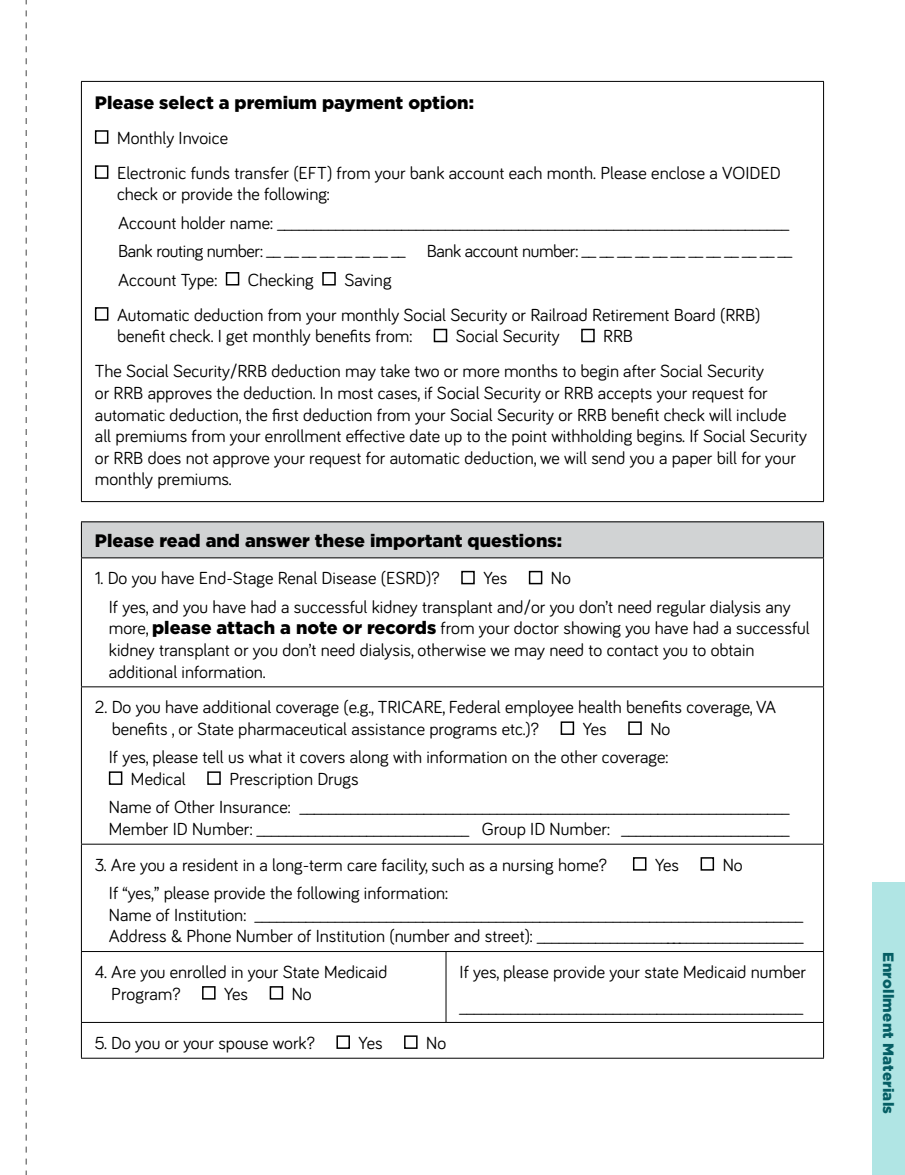
<style>
.page{position:relative;width:905px;height:1175px;background:#fff}
.page>*{position:absolute;margin:0;border:0;box-sizing:border-box;transform-origin:0 0}
.t1{font:18px/21.6px "Bariol";color:#000}
.t2{font:18px/26.8px "Bariol";letter-spacing:-.02em;color:#000}
.t3{font:900 18px "Gotham";color:#000}
.t4{font:900 15px "Gotham";letter-spacing:.015em;color:#055e64}
.s1{font-family:"Gotham";font-weight:900}
</style>
<div class="page">
<svg style="left:26px;top:0;width:1px;height:1174px"></svg>
<div style="left:872px;top:882px;width:32px;height:292px;background:#b0e5e4"></div>
<hr style="left:81px;top:501px;width:743px;height:1px;background:#000">
<hr style="left:823px;top:82px;width:1px;height:419px;background:#000">
<hr style="left:81px;top:82px;width:1px;height:419px;background:#000">
<hr style="left:81px;top:81px;width:743px;height:1px;background:#000">
<div style="left:81px;top:522px;width:742px;height:36px;background:#d1d3d4"></div>
<hr style="left:81px;top:521px;width:365px;height:1px;background:#000">
<hr style="left:81px;top:522px;width:1px;height:35px;background:#000">
<hr style="left:446px;top:521px;width:378px;height:1px;background:#000">
<hr style="left:823px;top:522px;width:1px;height:35px;background:#000">
<hr style="left:81px;top:557px;width:365px;height:1px;background:#000">
<hr style="left:81px;top:558px;width:1px;height:128px;background:#000">
<hr style="left:446px;top:557px;width:378px;height:1px;background:#000">
<hr style="left:823px;top:558px;width:1px;height:128px;background:#000">
<hr style="left:81px;top:686px;width:365px;height:1px;background:#000">
<hr style="left:81px;top:687px;width:1px;height:156px;background:#000">
<hr style="left:446px;top:686px;width:378px;height:1px;background:#000">
<hr style="left:823px;top:687px;width:1px;height:156px;background:#000">
<hr style="left:81px;top:843px;width:365px;height:1px;background:#000">
<hr style="left:81px;top:844px;width:1px;height:107px;background:#000">
<hr style="left:446px;top:843px;width:378px;height:1px;background:#000">
<hr style="left:823px;top:844px;width:1px;height:107px;background:#000">
<hr style="left:81px;top:951px;width:365px;height:1px;background:#000">
<hr style="left:81px;top:952px;width:1px;height:70px;background:#000">
<hr style="left:446px;top:951px;width:378px;height:1px;background:#000">
<hr style="left:823px;top:952px;width:1px;height:70px;background:#000">
<hr style="left:81px;top:1022px;width:365px;height:1px;background:#000">
<hr style="left:81px;top:1022px;width:1px;height:35px;background:#000">
<hr style="left:446px;top:1022px;width:378px;height:1px;background:#000">
<hr style="left:823px;top:1022px;width:1px;height:35px;background:#000">
<hr style="left:81px;top:1057px;width:365px;height:1px;background:#000">
<hr style="left:446px;top:1057px;width:378px;height:1px;background:#000">
<svg style="left:108px;top:570px;width:606px;height:479px"></svg>
<svg style="left:94px;top:130px;width:15px;height:49px"></svg>
<div style="left:226px;top:272px;width:13px;height:13px;border:2px solid #000"></div>
<div style="left:322px;top:272px;width:14px;height:13px;border:2px solid #000"></div>
<div style="left:95px;top:307px;width:13px;height:14px;border:2px solid #000"></div>
<div style="left:434px;top:329px;width:13px;height:13px;border:2px solid #000"></div>
<div style="left:581px;top:329px;width:13px;height:13px;border:2px solid #000"></div>
<p class="t3" style="left:95px;top:90px;width:380px">Please select a premium payment option:</p>
<p class="t1" style="left:117px;top:126px;width:113px">Monthly Invoice</p>
<p class="t1" style="left:117px;top:161px;width:665px">Electronic funds transfer (EFT) from your bank account each month. Please enclose a VOIDED check or provide the following:</p>
<p class="t2" style="left:118px;top:208px;width:675px">Account holder name: ______________________________________________________________________<br>Bank routing number: __ __ __ __ __ __ __ __ Bank account number: __ __ __ __ __ __ __ __ __ __ __ __</p>
<p class="t1" style="left:118px;top:268px;width:101px">Account Type:</p>
<p class="t1" style="left:248px;top:268px;width:67px">Checking</p>
<p class="t1" style="left:344px;top:268px;width:49px">Saving</p>
<p class="t1" style="left:117px;top:303px;width:645px">Automatic deduction from your monthly Social Security or Railroad Retirement Board (RRB) beneft check. I get monthly benefts from:</p>
<p class="t1" style="left:456px;top:324px;width:105px">Social Security</p>
<p class="t1" style="left:603px;top:324px;width:31px">RRB</p>
<p class="t1" style="left:95px;top:359px;width:713px">The Social Security/RRB deduction may take two or more months to begin after Social Security<br>or RRB approves the deduction. In most cases, if Social Security or RRB accepts your request for automatic deduction, the frst deduction from your Social Security or RRB beneft check will include all premiums from your enrollment efective date up to the point withholding begins. If Social Security or RRB does not approve your request for automatic deduction, we will send you a paper bill for your monthly premiums.</p>
<p class="t3" style="left:95px;top:528px;width:468px">Please read and answer these important questions:</p>
<p class="t1" style="left:95px;top:566px;width:346px">1. Do you have End-Stage Renal Disease (ESRD)?</p>
<p class="t1" style="left:483px;top:566px;width:26px">Yes</p>
<p class="t1" style="left:109px;top:563px;width:683px;line-height:28.3px;text-indent:442px">No<br>If yes, and you have had a successful kidney transplant and/or you don’t need regular dialysis any</p>
<p class="t1" style="left:109px;top:616px;width:702px">more, <span class="s1">please attach a note or records</span> from your doctor showing you have had a successful kidney transplant or you don’t need dialysis, otherwise we may need to contact you to obtain additional information.</p>
<p class="t1" style="left:112px;top:695px;width:666px;text-indent:-17px">2. Do you have additional coverage (e.g., TRICARE, Federal employee health benefts coverage, VA benefts , or State pharmaceutical assistance programs etc.)?</p>
<p class="t1" style="left:109px;top:713px;width:563px;line-height:28.3px;text-align:right">No<br>If yes, please tell us what it covers along with information on the other coverage:</p>
<p class="t1" style="left:131px;top:767px;width:56px">Medical</p>
<p class="t1" style="left:582px;top:717px;width:26px">Yes</p>
<p class="t1" style="left:109px;top:763px;width:682px;line-height:28.3px;text-indent:120px">Prescription Drugs<br>Name of Other Insurance: ___________________________________________________________________</p>
<p class="t1" style="left:109px;top:817px;width:682px">Member ID Number: _____________________________ Group ID Number: _______________________</p>
<p class="t1" style="left:95px;top:853px;width:514px">3. Are you a resident in a long-term care facility, such as a nursing home?</p>
<p class="t1" style="left:655px;top:853px;width:26px">Yes</p>
<p class="t1" style="left:722px;top:853px;width:21px">No</p>
<p class="t1" style="left:109px;top:881px;width:696px">If “yes,” please provide the following information:<br>Name of Institution: ___________________________________________________________________________<br>Address &amp; Phone Number of Institution (number and street): _____________________________________</p>
<p class="t1" style="left:111px;top:960px;width:277px;text-indent:-16px">4. Are you enrolled in your State Medicaid<br>Program?</p>
<p class="t1" style="left:459px;top:953px;width:348px;line-height:35.1px">If yes, please provide your state Medicaid number _______________________________________________</p>
<p class="t1" style="left:224px;top:981px;width:26px">Yes</p>
<p class="t1" style="left:292px;top:981px;width:21px">No</p>
<p class="t1" style="left:95px;top:1031px;width:221px">5. Do you or your spouse work?</p>
<p class="t1" style="left:358px;top:1031px;width:26px">Yes</p>
<p class="t1" style="left:426px;top:1031px;width:21px">No</p>
<p class="t4" style="left:898px;top:952px;width:163px;rotate:90deg">Enrollment Materials</p>
</div>
